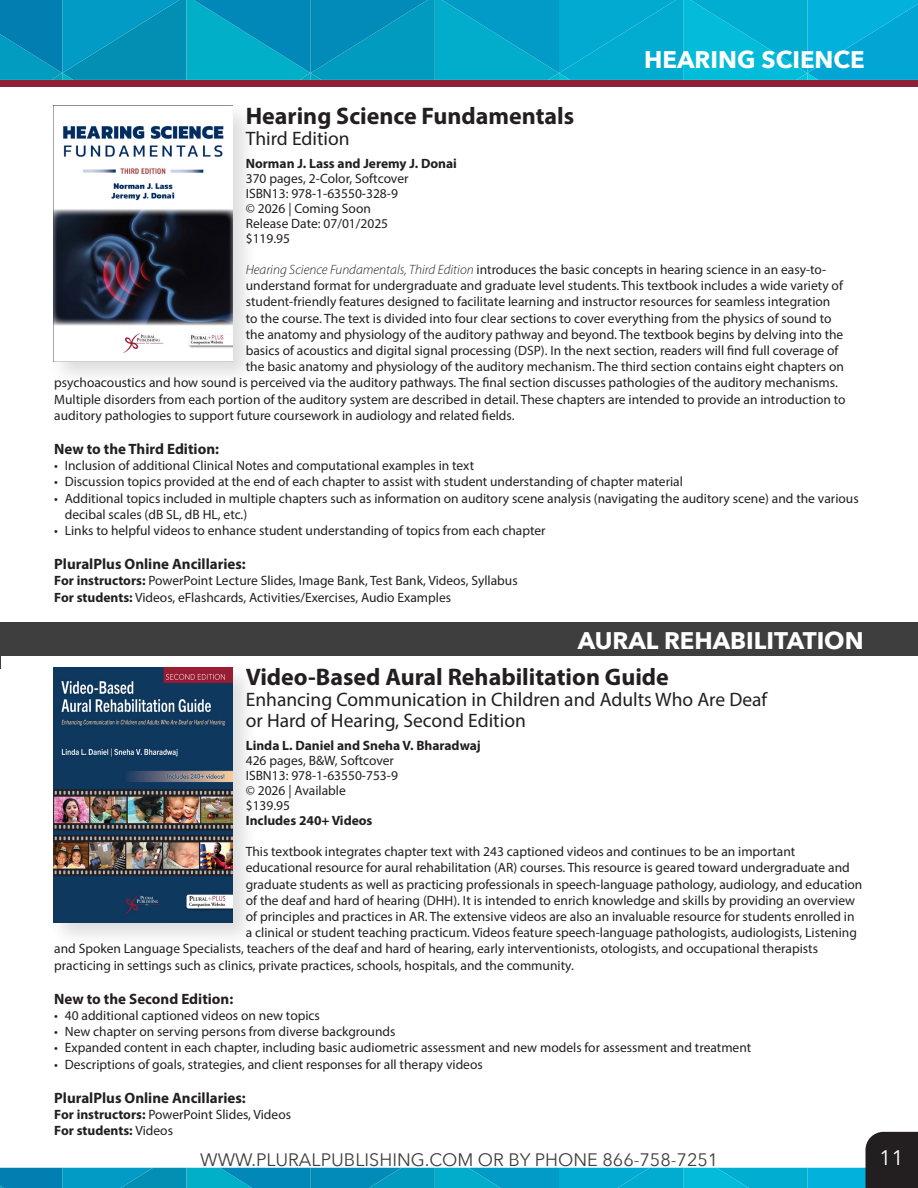
<style>
.page{position:relative;width:918px;height:1188px;background:#fff}
.page>*{position:absolute;margin:0;border:0;box-sizing:border-box;transform-origin:0 0}
.Title_1{font:700 24px "Myriad Pro";color:#231f20}
.Running_head{font:700 24px "Avenir Next";color:#fff}
.t1{font:21px "Avenir Next";color:#fff}
.Sub-Title_1{font:19.5px "Myriad Pro";color:#231f20}
.t2{font:18px "Avenir Next";color:#3e3e3f}
.Key_Features{font:700 15px "Myriad Pro";color:#231f20}
.Body_Text_1{font:13.5px "Myriad Pro";color:#231f20}
.Bullet_text{font:13.5px/16.2px "Myriad Pro";color:#231f20}
.Info_1{font:13.5px "Myriad Pro";color:#231f20}
.Author{font:700 13.5px "Myriad Pro";color:#231f20}
.Info_1-2{font:700 13.5px "Myriad Pro";color:#231f20}
.Body_Text_1-2{font:700 13.5px "Myriad Pro";color:#231f20}
.s1{font-weight:300;font-style:italic}
.s2{font-weight:700}
.s3{font-weight:400}
</style>
<div class="page">
<div style="left:0;top:65px;width:918px;height:21px;background:#8e2135"></div>
<svg style="left:0;top:1132px;width:918px;height:56px"></svg>
<svg style="left:0;top:0;width:918px;height:80px;background:#02a1c7"></svg>
<hr style="left:0;top:635px;width:1px;height:34px;background:#3e3e3f">
<div style="left:0;top:622px;width:918px;height:34px;background:#3e3e3f"></div>
<div style="left:49px;top:101px;width:209px;height:286px;background:#231f20;opacity:.15"></div>
<img style="left:53px;top:106px;width:179px;height:255px">
<div style="left:49px;top:662px;width:209px;height:287px;background:#231f20;opacity:.15"></div>
<img style="left:53px;top:667px;width:179px;height:256px">
<p class="Running_head" style="left:644px;top:39px;width:222px">HEARING SCIENCE</p>
<p class="Title_1" style="left:246px;top:100px;width:330px">Hearing Science Fundamentals</p>
<p class="Sub-Title_1" style="left:246px;top:126px;width:105px">Third Edition</p>
<p class="Author" style="left:246px;top:154px;width:213px">Norman J. Lass and Jeremy J. Donai</p>
<p class="Info_1" style="left:246px;top:170px;width:164px">370 pages, 2-Color, Softcover</p>
<p class="Info_1" style="left:246px;top:185px;width:154px">ISBN13: 978-1-63550-328-9</p>
<p class="Info_1" style="left:246px;top:200px;width:127px">© 2026 | Coming Soon</p>
<p class="Info_1" style="left:246px;top:215px;width:144px">Release Date: 07/01/2025</p>
<p class="Info_1" style="left:246px;top:230px;width:46px">$119.95</p>
<p class="Body_Text_1" style="left:246px;top:261px;width:582px"><span class="s1">Hearing Science Fundamentals, Third Edition</span> introduces the basic concepts in hearing science in an easy-to-</p>
<p class="Body_Text_1" style="left:246px;top:277px;width:599px">understand format for undergraduate and graduate level students. This textbook includes a wide variety of</p>
<p class="Body_Text_1" style="left:246px;top:294px;width:586px">student-friendly features designed to facilitate learning and instructor resources for seamless integration</p>
<p class="Body_Text_1" style="left:246px;top:310px;width:587px">to the course. The text is divided into four clear sections to cover everything from the physics of sound to</p>
<p class="Body_Text_1" style="left:246px;top:326px;width:599px">the anatomy and physiology of the auditory pathway and beyond. The textbook begins by delving into the</p>
<p class="Body_Text_1" style="left:246px;top:342px;width:594px">basics of acoustics and digital signal processing (DSP). In the next section, readers will find full coverage of</p>
<p class="Body_Text_1" style="left:246px;top:358px;width:600px">the basic anatomy and physiology of the auditory mechanism. The third section contains eight chapters on</p>
<p class="Body_Text_1" style="left:54px;top:375px;width:785px">psychoacoustics and how sound is perceived via the auditory pathways. The final section discusses pathologies of the auditory mechanisms.</p>
<p class="Body_Text_1" style="left:54px;top:391px;width:793px">Multiple disorders from each portion of the auditory system are described in detail. These chapters are intended to provide an introduction to</p>
<p class="Body_Text_1" style="left:54px;top:407px;width:462px">auditory pathologies to support future coursework in audiology and related fields.</p>
<p class="Key_Features" style="left:54px;top:439px;width:166px">New to the Third Edition:</p>
<p class="Bullet_text" style="left:54px;top:457px;width:421px">• Inclusion of additional Clinical Notes and computational examples in text</p>
<p class="Bullet_text" style="left:54px;top:474px;width:630px">• Discussion topics provided at the end of each chapter to assist with student understanding of chapter material</p>
<p class="Bullet_text" style="left:65px;top:490px;width:795px;text-indent:-10px">• Additional topics included in multiple chapters such as information on auditory scene analysis (navigating the auditory scene) and the various decibal scales (dB SL, dB HL, etc.)</p>
<p class="Bullet_text" style="left:54px;top:522px;width:493px">• Links to helpful videos to enhance student understanding of topics from each chapter</p>
<p class="Key_Features" style="left:54px;top:554px;width:193px">PluralPlus Online Ancillaries:</p>
<p class="Body_Text_1" style="left:54px;top:573px;width:465px"><span class="s2">For instructors:</span> PowerPoint Lecture Slides, Image Bank, Test Bank, Videos, Syllabus</p>
<p class="Body_Text_1" style="left:54px;top:589px;width:398px"><span class="s2">For students:</span> Videos, eFlashcards, Activities/Exercises, Audio Examples</p>
<p class="Running_head" style="left:578px;top:619px;width:287px">AURAL REHABILITATION</p>
<p class="Title_1" style="left:246px;top:661px;width:425px">Video-Based Aural Rehabilitation Guide</p>
<p class="Sub-Title_1" style="left:246px;top:687px;width:523px">Enhancing Communication in Children and Adults Who Are Deaf</p>
<p class="Sub-Title_1" style="left:246px;top:708px;width:282px">or Hard of Hearing, Second Edition</p>
<p class="Author" style="left:246px;top:737px;width:237px">Linda L. Daniel and Sneha V. Bharadwaj</p>
<p class="Info_1" style="left:246px;top:752px;width:150px">426 pages, B&amp;W, Softcover</p>
<p class="Info_1" style="left:246px;top:767px;width:154px">ISBN13: 978-1-63550-753-9</p>
<p class="Info_1" style="left:246px;top:782px;width:102px">© 2026 | Available</p>
<p class="Info_1" style="left:246px;top:797px;width:46px">$139.95</p>
<p class="Info_1-2" style="left:246px;top:812px;width:128px">Includes 240+ Videos</p>
<p class="Body_Text_1" style="left:246px;top:843px;width:551px">This textbook integrates chapter text with 243 captioned videos and continues to be an important</p>
<p class="Body_Text_1" style="left:246px;top:860px;width:606px">educational resource for aural rehabilitation (AR) courses. This resource is geared toward undergraduate and</p>
<p class="Body_Text_1" style="left:246px;top:876px;width:618px">graduate students as well as practicing professionals in speech-language pathology, audiology, and education</p>
<p class="Body_Text_1" style="left:246px;top:892px;width:611px">of the deaf and hard of hearing (DHH). It is intended to enrich knowledge and skills by providing an overview</p>
<p class="Body_Text_1" style="left:246px;top:908px;width:610px">of principles and practices in AR. The extensive videos are also an invaluable resource for students enrolled in</p>
<p class="Body_Text_1" style="left:246px;top:924px;width:613px">a clinical or student teaching practicum. Videos feature speech-language pathologists, audiologists, Listening</p>
<p class="Body_Text_1" style="left:54px;top:941px;width:765px">and Spoken Language Specialists, teachers of the deaf and hard of hearing, early interventionists, otologists, and occupational therapists</p>
<p class="Body_Text_1" style="left:54px;top:957px;width:521px">practicing in settings such as clinics, private practices, schools, hospitals, and the community.</p>
<p class="Key_Features" style="left:54px;top:989px;width:181px">New to the Second Edition:</p>
<p class="Bullet_text" style="left:54px;top:1007px;width:267px">• 40 additional captioned videos on new topics</p>
<p class="Bullet_text" style="left:54px;top:1023px;width:343px">• New chapter on serving persons from diverse backgrounds</p>
<p class="Bullet_text" style="left:54px;top:1040px;width:698px">• Expanded content in each chapter, including basic audiometric assessment and new models for assessment and treatment</p>
<p class="Bullet_text" style="left:54px;top:1056px;width:430px">• Descriptions of goals, strategies, and client responses for all therapy videos</p>
<p class="Key_Features" style="left:54px;top:1088px;width:193px">PluralPlus Online Ancillaries:</p>
<p class="Body_Text_1" style="left:54px;top:1106px;width:238px"><span class="s2">For instructors:</span> PowerPoint Slides, Videos</p>
<p class="Body_Text_1-2" style="left:54px;top:1122px;width:120px">For students: <span class="s3">Videos</span></p>
<h3 class="t2" style="left:200px;top:1145px;width:520px">WWW.PLURALPUBLISHING.COM OR BY PHONE 866-758-7251</h3>
<h2 class="t1" style="left:879px;top:1140px;width:26px">11</h2>
</div>
